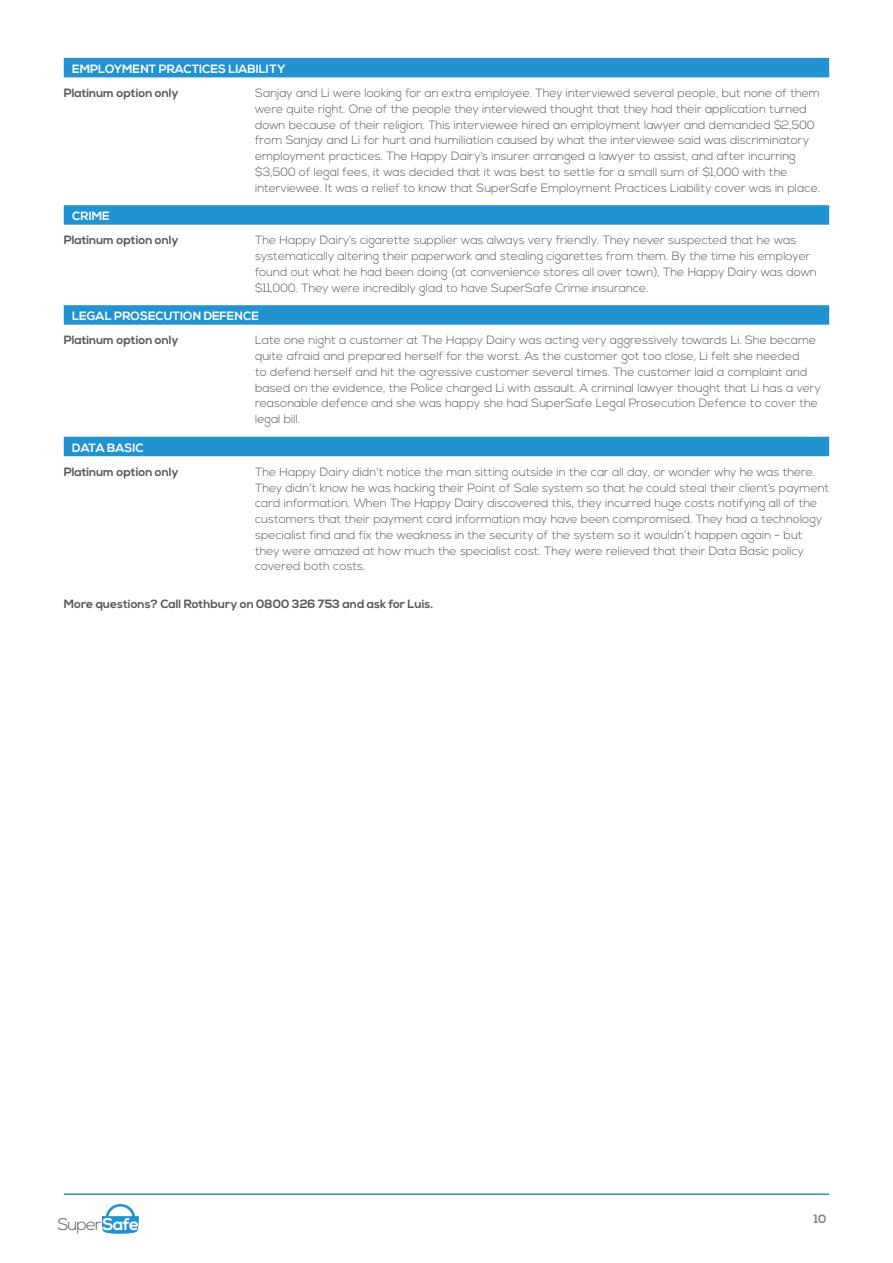
<style>
.page{position:relative;width:893px;height:1263px;background:#fff}
.page>*{position:absolute;margin:0;border:0;box-sizing:border-box;transform-origin:0 0}
.t1{font:300 16.8px "Nexa";letter-spacing:-.055em;color:#57585a}
.Body_Text_8pt_Light{font:300 12px/15.8px "Nexa";color:#57585a}
.Subhead_8pt_Bold{font:300 12px/15.8px "Nexa";color:#57585a}
.Subhead_8pt_Bold-2{font:700 12px "Nexa";color:#57585a}
.HEADING_Reversed_Bol{font:700 12px "Nexa";color:#fff}
.Body_Text_8pt_Light-2{font:700 12px "Nexa";color:#57585a}
.t2{font:700 12px "Nexa";color:#808285}
.s1{font-weight:700;color:#fff}
</style>
<div class="page">
<svg style="left:102px;top:1204px;width:37px;height:30px"></svg>
<hr style="left:64px;top:1193px;width:765px;height:2px;background:#2193d1">
<div style="left:64px;top:58px;width:765px;height:19px;background:#2193d1"></div>
<div style="left:64px;top:205px;width:765px;height:20px;background:#2193d1"></div>
<div style="left:64px;top:305px;width:765px;height:20px;background:#2193d1"></div>
<div style="left:64px;top:437px;width:765px;height:19px;background:#2193d1"></div>
<p class="HEADING_Reversed_Bol" style="left:72px;top:62px;width:215px">EMPLOYMENT PRACTICES LIABILITY</p>
<p class="Subhead_8pt_Bold-2" style="left:64px;top:86px;width:116px">Platinum option only</p>
<p class="Subhead_8pt_Bold" style="left:255px;top:86px;width:567px">Sanjay and Li were looking for an extra employee. They interviewed several people, but none of them were quite right. One of the people they interviewed thought that they had their application turned down because of their religion. This interviewee hired an employment lawyer and demanded $2,500 from Sanjay and Li for hurt and humiliation caused by what the interviewee said was discriminatory employment practices. The Happy Dairy’s insurer arranged a lawyer to assist, and after incurring $3,500 of legal fees, it was decided that it was best to settle for a small sum of $1,000 with the interviewee. It was a relief to know that SuperSafe Employment Practices Liability cover was in place.</p>
<p class="HEADING_Reversed_Bol" style="left:72px;top:209px;width:39px">CRIME</p>
<p class="Body_Text_8pt_Light-2" style="left:64px;top:233px;width:116px">Platinum option only</p>
<p class="Body_Text_8pt_Light" style="left:255px;top:233px;width:563px">The Happy Dairy’s cigarette supplier was always very friendly. They never suspected that he was systematically altering their paperwork and stealing cigarettes from them. By the time his employer found out what he had been doing (at convenience stores all over town), The Happy Dairy was down $11,000. They were incredibly glad to have SuperSafe Crime insurance.</p>
<p class="HEADING_Reversed_Bol" style="left:72px;top:309px;width:188px">LEGAL PROSECUTION DEFENCE</p>
<p class="Body_Text_8pt_Light-2" style="left:64px;top:333px;width:116px">Platinum option only</p>
<p class="Body_Text_8pt_Light" style="left:255px;top:333px;width:567px">Late one night a customer at The Happy Dairy was acting very aggressively towards Li. She became quite afraid and prepared herself for the worst. As the customer got too close, Li felt she needed<br>to defend herself and hit the agressive customer several times. The customer laid a complaint and based on the evidence, the Police charged Li with assault. A criminal lawyer thought that Li has a very reasonable defence and she was happy she had SuperSafe Legal Prosecution Defence to cover the legal bill.</p>
<p class="HEADING_Reversed_Bol" style="left:72px;top:440px;width:73px">DATA BASIC</p>
<p class="Body_Text_8pt_Light-2" style="left:64px;top:465px;width:116px">Platinum option only</p>
<p class="Body_Text_8pt_Light" style="left:255px;top:464px;width:575px">The Happy Dairy didn’t notice the man sitting outside in the car all day, or wonder why he was there.<br>They didn’t know he was hacking their Point of Sale system so that he could steal their client’s payment card information. When The Happy Dairy discovered this, they incurred huge costs notifying all of the customers that their payment card information may have been compromised. They had a technology specialist find and fix the weakness in the security of the system so it wouldn’t happen again - but they were amazed at how much the specialist cost. They were relieved that their Data Basic policy covered both costs.</p>
<p class="Subhead_8pt_Bold-2" style="left:64px;top:597px;width:371px">More questions? Call Rothbury on 0800 326 753 and ask for Luis.</p>
<h1 class="t1" style="left:58px;top:1215px;width:82px">Super<span class="s1">Safe</span></h1>
<p class="t2" style="left:814px;top:1211px;width:14px">10</p>
</div>
